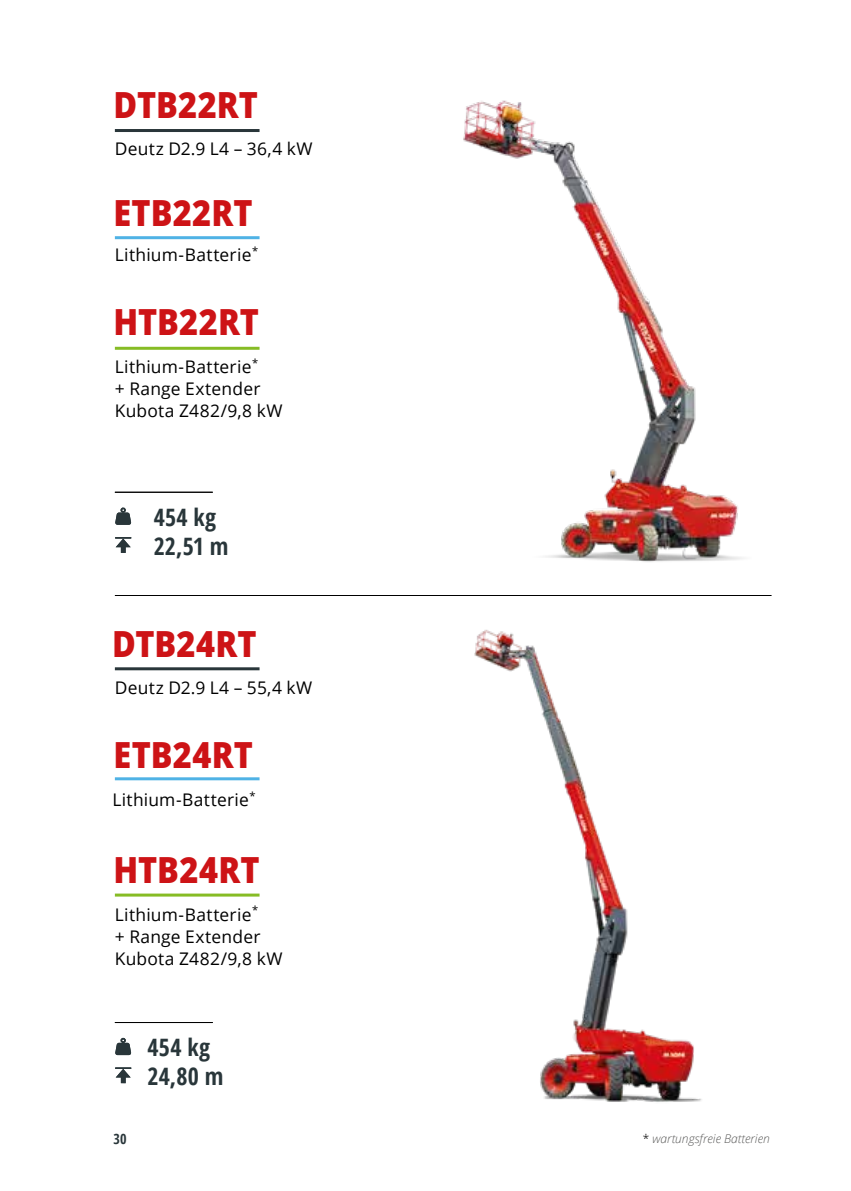
<style>
.page{position:relative;width:851px;height:1191px;background:#fff}
.page>*{position:absolute;margin:0;border:0;box-sizing:border-box;transform-origin:0 0}
.t1{font:800 36px "Open Sans";letter-spacing:.005em;color:#cd1316;scale:.9 1}
.t2{font:700 24px/28.8px "Open Sans Condensed";letter-spacing:.01em;color:#29363a}
.t3{font:17.4px/22px "Open Sans";letter-spacing:.015em;color:#000}
.t4{font:700 14px "Open Sans Condensed";color:#29363a}
.t5{font:italic 300 12px "Open Sans";color:#5a5a59}
.s1{font-style:normal;color:#000}
</style>
<div class="page">
<img style="left:463px;top:100px;width:280px;height:462px">
<img style="left:474px;top:629px;width:228px;height:473px">
<hr style="left:115px;top:667px;width:144px;height:3px;background:#29363a">
<hr style="left:115px;top:777px;width:144px;height:3px;background:#4fb2e5">
<hr style="left:115px;top:893px;width:144px;height:3px;background:#86bc25">
<hr style="left:115px;top:129px;width:144px;height:3px;background:#29363a">
<hr style="left:115px;top:236px;width:144px;height:3px;background:#4fb2e5">
<hr style="left:115px;top:347px;width:144px;height:3px;background:#86bc25">
<svg style="left:115px;top:507px;width:16px;height:18px"></svg>
<svg style="left:116px;top:537px;width:15px;height:16px"></svg>
<hr style="left:115px;top:492px;width:98px;height:1px;background:#000">
<svg style="left:115px;top:1037px;width:16px;height:18px"></svg>
<svg style="left:116px;top:1067px;width:15px;height:16px"></svg>
<hr style="left:115px;top:1022px;width:98px;height:1px;background:#000">
<hr style="left:115px;top:595px;width:656px;height:1px;background:#000">
<h1 class="t1" style="left:113px;top:78px;width:162px">DTB22RT</h1>
<p class="t3" style="left:115px;top:137px;width:199px">Deutz D2.9 L4 – 36,4 kW</p>
<h1 class="t1" style="left:113px;top:186px;width:156px">ETB22RT</h1>
<p class="t3" style="left:115px;top:243px;width:145px">Lithium-Batterie<sup>*</sup></p>
<h1 class="t1" style="left:113px;top:295px;width:163px">HTB22RT</h1>
<p class="t3" style="left:115px;top:355px;width:169px">Lithium-Batterie<sup>*<br></sup>+ Range Extender<br>Kubota Z482/9,8 kW</p>
<h2 class="t2" style="left:154px;top:502px;width:76px">454 kg<br>22,51 m</h2>
<h1 class="t1" style="left:112px;top:616px;width:162px">DTB24RT</h1>
<p class="t3" style="left:115px;top:676px;width:199px">Deutz D2.9 L4 – 55,4 kW</p>
<h1 class="t1" style="left:113px;top:727px;width:156px">ETB24RT</h1>
<p class="t3" style="left:112px;top:788px;width:144px">Lithium-Batterie<sup>*</sup></p>
<h1 class="t1" style="left:113px;top:842px;width:164px">HTB24RT</h1>
<p class="t3" style="left:115px;top:902px;width:169px">Lithium-Batterie<sup>*<br></sup>+ Range Extender<br>Kubota Z482/9,8 kW</p>
<p class="t4" style="left:113px;top:1128px;width:15px">30</p>
<h2 class="t2" style="left:147px;top:1032px;width:77px">454 kg<br>24,80 m</h2>
<p class="t5" style="left:642px;top:1130px;width:128px"><span class="s1">*</span> wartungsfreie Batterien</p>
</div>
